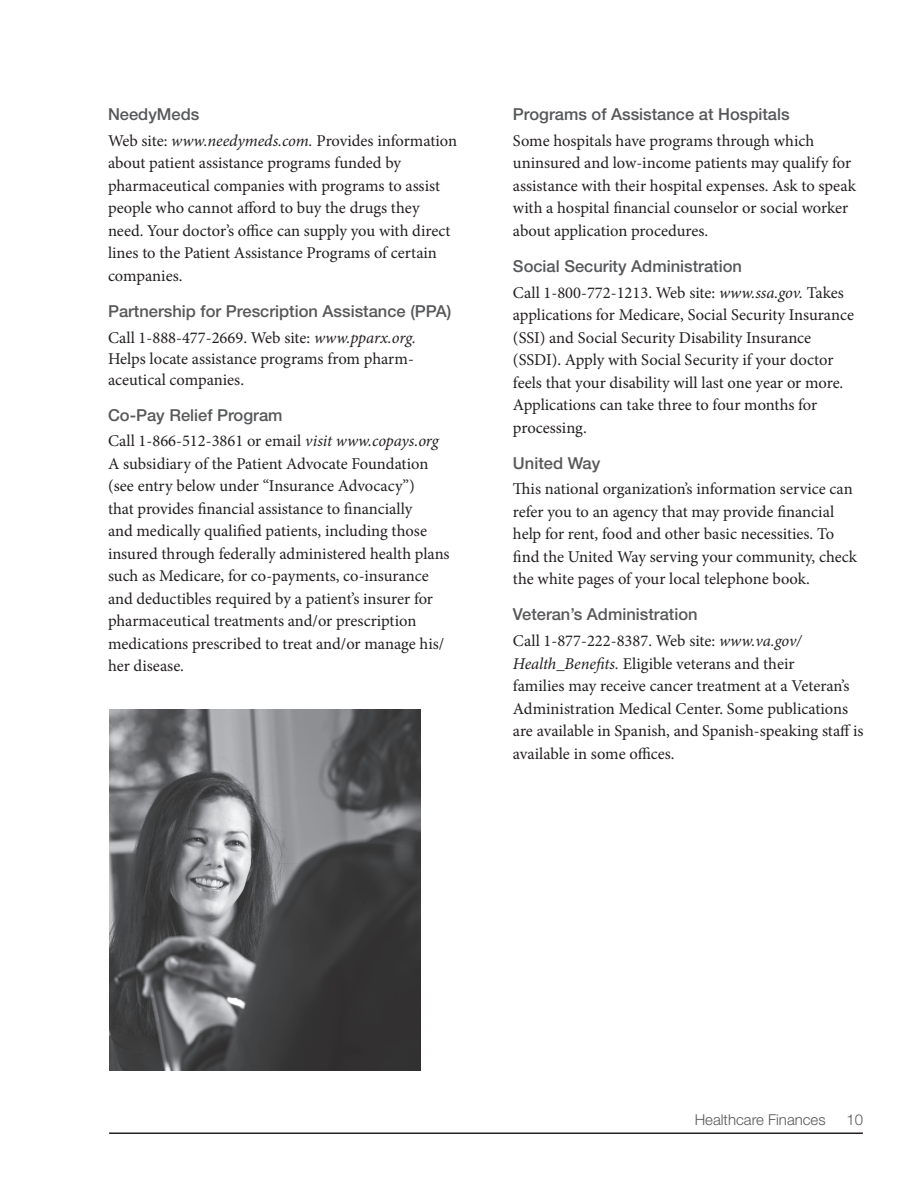
<style>
.page{position:relative;width:918px;height:1188px;background:#fff}
.page>*{position:absolute;margin:0;border:0;box-sizing:border-box;transform-origin:0 0}
.t1{font:16.5px/22.5px "Minion Pro";color:#231f20}
.t2{font:500 16.5px "Helvetica Neue LT Std";color:#57585a}
.t3{font:300 15px "Helvetica Neue LT Std";color:#57585a}
.s1{font-style:italic}
</style>
<div class="page">
<hr style="left:109px;top:1132px;width:754px;height:2px;background:#231f20">
<img style="left:109px;top:710px;width:312px;height:361px">
<h3 class="t2" style="left:108px;top:104px;width:93px">NeedyMeds</h3>
<p class="t1" style="left:108px;top:129px;width:351px">Web site: <span class="s1">www.needymeds.com.</span> Provides information about patient assistance programs funded by pharmaceutical companies with programs to assist people who cannot afford to buy the drugs they need. Your doctor’s office can supply you with direct lines to the Patient Assistance Programs of certain companies.</p>
<h3 class="t2" style="left:108px;top:301px;width:345px">Partnership for Prescription Assistance (PPA)</h3>
<p class="t1" style="left:108px;top:327px;width:310px;line-height:21px">Call 1-888-477-2669. Web site: <span class="s1">www.pparx.org.<br></span>Helps locate assistance programs from pharm&shy;aceutical companies.</p>
<h3 class="t2" style="left:108px;top:405px;width:176px">Co-Pay Relief Program</h3>
<p class="t1" style="left:108px;top:430px;width:343px">Call 1-866-512-3861 or email <span class="s1">visit www.copays.org </span>A subsidiary of the Patient Advocate Foundation (see entry below under “Insurance Advocacy”)<br>that provides financial assistance to financially<br>and medically qualified patients, including those insured through federally administered health plans such as Medicare, for co-payments, co-insurance and deductibles required by a patient’s insurer for pharmaceutical treatments and/or prescription medications prescribed to treat and/or manage his/ her disease.</p>
<h3 class="t2" style="left:513px;top:104px;width:278px">Programs of Assistance at Hospitals</h3>
<p class="t1" style="left:513px;top:129px;width:344px">Some hospitals have programs through which uninsured and low-income patients may qualify for assistance with their hospital expenses. Ask to speak with a hospital financial counselor or social worker about application procedures.</p>
<h3 class="t2" style="left:513px;top:256px;width:230px">Social Security Administration</h3>
<p class="t1" style="left:513px;top:281px;width:343px">Call 1-800-772-1213. Web site: <span class="s1">www.ssa.gov.</span> Takes applications for Medicare, Social Security Insurance (SSI) and Social Security Disability Insurance (SSDI). Apply with Social Security if your doctor feels that your disability will last one year or more.<br>Applications can take three to four months for processing.</p>
<h3 class="t2" style="left:513px;top:453px;width:89px">United Way</h3>
<p class="t1" style="left:513px;top:478px;width:345px">This national organization’s information service can refer you to an agency that may provide financial help for rent, food and other basic necessities. To find the United Way serving your community, check the white pages of your local telephone book.</p>
<h3 class="t2" style="left:513px;top:605px;width:186px">Veteran’s Administration</h3>
<p class="t1" style="left:513px;top:630px;width:352px">Call 1-877-222-8387. Web site: <span class="s1">www.va.gov/ Health_Benefits.</span> Eligible veterans and their<br>families may receive cancer treatment at a Veteran’s Administration Medical Center. Some publications are available in Spanish, and Spanish-speaking staff is available in some offices.</p>
<p class="t3" style="left:695px;top:1111px;width:132px">Healthcare Finances</p>
<p class="t3" style="left:846px;top:1111px;width:18px">10</p>
</div>
